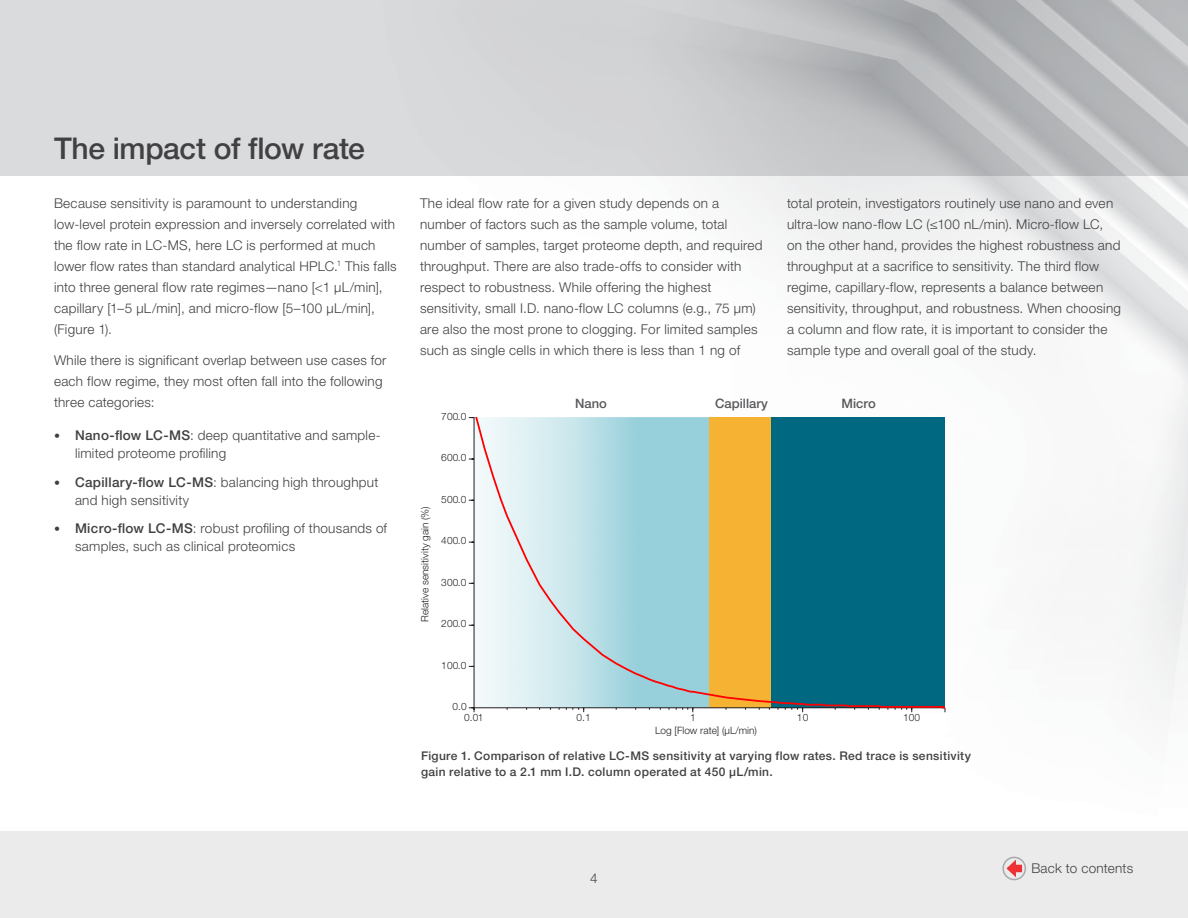
<style>
.page{position:relative;width:1188px;height:918px;background:#fff}
.page>*{position:absolute;margin:0;border:0;box-sizing:border-box;transform-origin:0 0}
.t1{font:500 30px "Helvetica Neue LTW1 G";letter-spacing:-.015em;color:#414042}
.t2{font:300 13.5px/21px "Helvetica Neue LTW1 G";letter-spacing:.02em;color:#414042}
.t3{font:500 13.05px "Helvetica Neue LTW1 G";color:#58595b}
.t4{font:500 12px/15.8px "Helvetica Neue LTW1 G";letter-spacing:.025em;color:#414042}
.t5{font:300 10.05px "Helvetica Neue LTW1 G";color:#231f20}
.s1{font-weight:500;font-size:12px}
.s2{font-weight:500}
</style>
<div class="page">
<div style="left:0;top:0;width:1188px;height:176px;background:#dadbdc"></div>
<img style="left:468px;top:0;width:720px;height:713px">
<div style="left:0;top:831px;width:1188px;height:87px;background:#ebebec"></div>
<div style="left:1002px;top:857px;width:24px;height:23px;border:2px solid #a7a9ac;border-radius:50%"></div>
<div style="left:1013px;top:865px;width:9px;height:7px;background:#ee3134"></div>
<svg style="left:1006px;top:860px;width:10px;height:17px"></svg>
<svg style="left:469px;top:707px;width:6px;height:5px"></svg>
<svg style="left:566px;top:708px;width:18px;height:4px"></svg>
<svg style="left:676px;top:708px;width:17px;height:4px"></svg>
<svg style="left:785px;top:708px;width:18px;height:4px"></svg>
<svg style="left:895px;top:708px;width:17px;height:4px"></svg>
<svg style="left:474px;top:417px;width:471px;height:291px;background:#7faca7"></svg>
<h1 class="t1" style="left:54px;top:131px;width:312px">The impact of flow rate</h1>
<p class="t2" style="left:54px;top:192px;width:344px">Because sensitivity is paramount to understanding low-level protein expression and inversely correlated with the flow rate in LC-MS, here LC is performed at much lower flow rates than standard analytical HPLC.<sup>1</sup> This falls into three general flow rate regimes—nano [&lt;1 μL/min], capillary [1–5 µL/min], and micro-flow [5–100 µL/min], (Figure 1).</p>
<p class="t2" style="left:54px;top:350px;width:334px">While there is significant overlap between use cases for each flow regime, they most often fall into the following three categories:</p>
<p class="t2" style="left:75px;top:426px;width:307px;line-height:18px;text-indent:-21px"><span class="s1">•</span> <span class="s2">Nano-flow LC-MS</span>: deep quantitative and sample&shy;limited proteome profiling</p>
<p class="t2" style="left:75px;top:473px;width:305px;line-height:18px;text-indent:-21px"><span class="s1">•</span> <span class="s2">Capillary-flow LC-MS</span>: balancing high throughput and high sensitivity</p>
<p class="t2" style="left:75px;top:519px;width:314px;line-height:18px;text-indent:-21px"><span class="s1">•</span> <span class="s2">Micro-flow LC-MS</span>: robust profiling of thousands of samples, such as clinical proteomics</p>
<p class="t2" style="left:420px;top:192px;width:344px">The ideal flow rate for a given study depends on a number of factors such as the sample volume, total number of samples, target proteome depth, and required throughput. There are also trade-offs to consider with respect to robustness. While offering the highest sensitivity, small I.D. nano-flow LC columns (e.g., 75 µm) are also the most prone to clogging. For limited samples such as single cells in which there is less than 1 ng of</p>
<p class="t2" style="left:787px;top:192px;width:336px">total protein, investigators routinely use nano and even ultra-low nano-flow LC (≤100 nL/min). Micro-flow LC, on the other hand, provides the highest robustness and throughput at a sacrifice to sensitivity. The third flow regime, capillary-flow, represents a balance between sensitivity, throughput, and robustness. When choosing a column and flow rate, it is important to consider the sample type and overall goal of the study.</p>
<p class="t5" style="left:441px;top:410px;width:27px">700.0</p>
<p class="t5" style="left:441px;top:451px;width:27px">600.0</p>
<p class="t5" style="left:419px;top:622px;width:117px;rotate:-90deg">Relative sensitivity gain (%)</p>
<p class="t5" style="left:441px;top:493px;width:27px">500.0</p>
<p class="t5" style="left:441px;top:534px;width:27px">400.0</p>
<p class="t5" style="left:441px;top:576px;width:27px">300.0</p>
<p class="t5" style="left:441px;top:617px;width:27px">200.0</p>
<p class="t5" style="left:441px;top:659px;width:27px">100.0</p>
<p class="t3" style="left:575px;top:395px;width:33px">Nano</p>
<p class="t3" style="left:715px;top:395px;width:54px">Capillary</p>
<p class="t3" style="left:842px;top:395px;width:36px">Micro</p>
<p class="t5" style="left:453px;top:700px;width:16px">0.0</p>
<p class="t5" style="left:464px;top:712px;width:21px">0.01</p>
<p class="t5" style="left:577px;top:712px;width:16px">0.1</p>
<p class="t5" style="left:690px;top:712px;width:7px">1</p>
<p class="t5" style="left:797px;top:712px;width:13px">10</p>
<p class="t5" style="left:903px;top:712px;width:19px">100</p>
<p class="t5" style="left:655px;top:724px;width:103px">Log [Flow rate] (μL/min)</p>
<p class="t4" style="left:421px;top:748px;width:552px">Figure 1. Comparison of relative LC-MS sensitivity at varying flow rates. Red trace is sensitivity gain relative to a 2.1 mm I.D. column operated at 450 µL/min.</p>
<p class="t2" style="left:590px;top:868px;width:9px">4</p>
<p class="t2" style="left:1031px;top:857px;width:103px">Back to contents</p>
</div>
